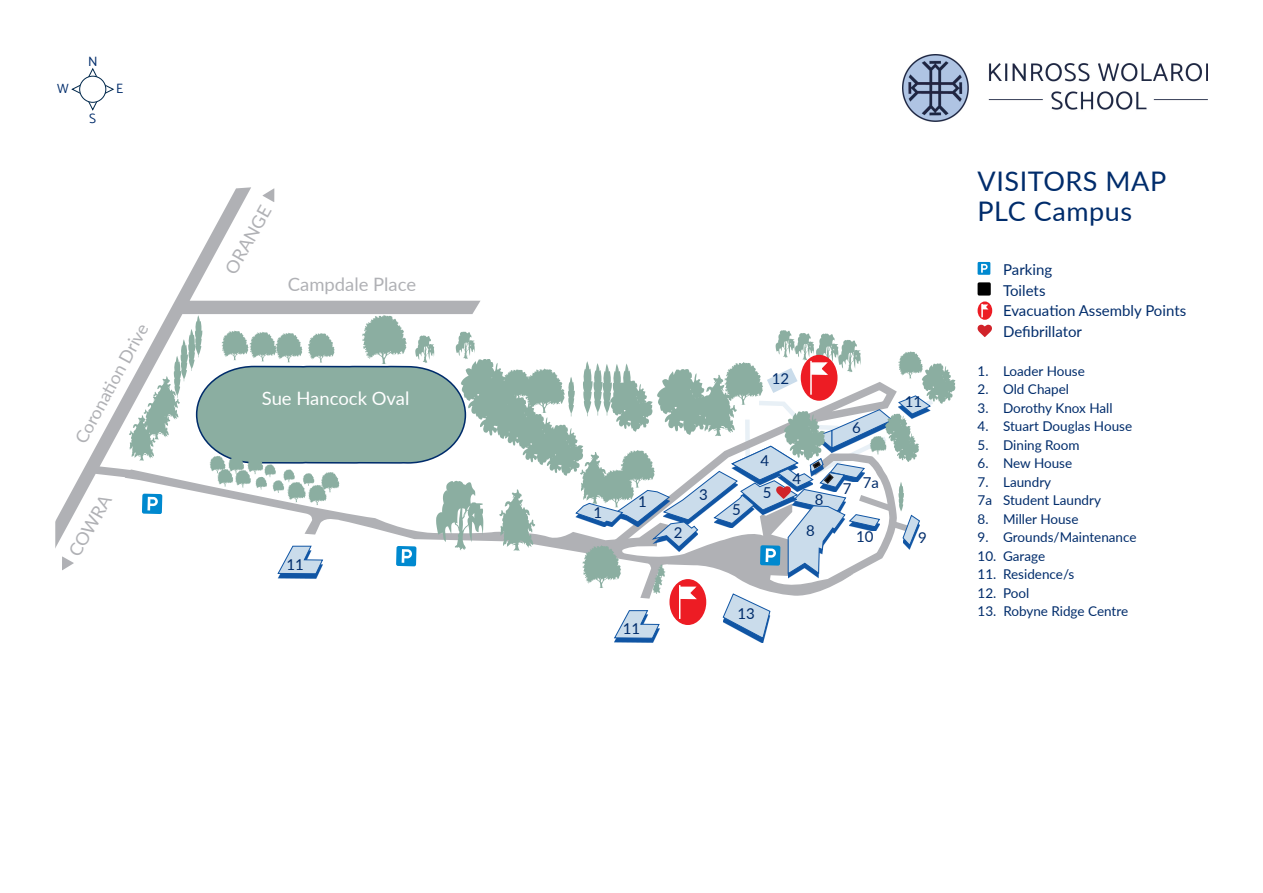
<style>
.page{position:relative;width:1263px;height:893px;background:#fff}
.page>*{position:absolute;margin:0;border:0;box-sizing:border-box;transform-origin:0 0}
.Heading_1{font:27px "Lato";letter-spacing:.02em;color:#002c6b}
.Heading_2{font:27px "Lato";letter-spacing:.02em;color:#002c6b}
.KWS_Label{font:18.45px "Lato";color:#fff}
.t1{font:18.45px "Lato";color:#b0b1b5}
.KWS_Labels__Roads{font:18px "Lato";color:#b0b1b5}
.KWS_Labels__Roads-2{font:17.7px "Lato";color:#b0b1b5}
.Map_Legend{font:15px "Lato";color:#002c6b}
.KWS_Label-2{font:15px "Lato";color:#002c6b}
.Map_Legend-2{font:13.5px "Lato";color:#002c6b}
.KWS_Label-3{font:13.5px "Catamaran";color:#002c6b}
</style>
<div class="page">
<svg style="left:55px;top:187px;width:426px;height:384px"></svg>
<svg style="left:262px;top:188px;width:12px;height:14px"></svg>
<svg style="left:62px;top:556px;width:12px;height:14px"></svg>
<div style="left:614px;top:615px;width:45px;height:28px;background:#1055a4"></div>
<svg style="left:754px;top:639px;width:11px;height:4px"></svg>
<svg style="left:129px;top:315px;width:826px;height:324px"></svg>
<svg style="left:977px;top:262px;width:13px;height:13px"></svg>
<div style="left:977px;top:282px;width:14px;height:14px;background:#000;border-radius:2px"></div>
<svg style="left:977px;top:325px;width:15px;height:12px"></svg>
<div style="left:978px;top:302px;width:13px;height:17px;background:#ed1c24;border-radius:50%"></div>
<div style="left:977px;top:301px;width:15px;height:19px;border:2px solid #ed1c24;border-radius:50%"></div>
<svg style="left:981px;top:304px;width:9px;height:13px"></svg>
<svg style="left:71px;top:68px;width:43px;height:43px"></svg>
<div style="left:80px;top:76px;width:26px;height:26px;background:#fff;border-radius:50%"></div>
<div style="left:79px;top:76px;width:27px;height:27px;border:1px solid #00284c;border-radius:50%"></div>
<img style="left:902px;top:54px;width:305px;height:67px">
<p class="KWS_Label-3" style="left:88px;top:53px;width:11px">N</p>
<p class="KWS_Label-3" style="left:57px;top:81px;width:13px">W</p>
<p class="KWS_Label-3" style="left:116px;top:81px;width:9px">E</p>
<p class="KWS_Label-3" style="left:89px;top:110px;width:8px">S</p>
<p class="KWS_Labels__Roads-2" style="left:69px;top:436px;width:135px;rotate:-62deg">Coronati on Drive</p>
<p class="KWS_Labels__Roads" style="left:62px;top:549px;width:70px;rotate:-61deg">COWRA</p>
<p class="KWS_Labels__Roads" style="left:219px;top:266px;width:77px;rotate:-61deg">ORANGE</p>
<p class="t1" style="left:288px;top:271px;width:130px">Campdale Place</p>
<p class="KWS_Label" style="left:262px;top:385px;width:149px">Sue Hancock Oval</p>
<p class="KWS_Label-2" style="left:286px;top:554px;width:19px">11</p>
<p class="KWS_Label-2" style="left:593px;top:502px;width:10px">1</p>
<p class="KWS_Label-2" style="left:638px;top:491px;width:10px">1</p>
<p class="KWS_Label-2" style="left:623px;top:617px;width:19px">11</p>
<p class="KWS_Label-2" style="left:674px;top:522px;width:10px">2</p>
<p class="KWS_Label-2" style="left:699px;top:484px;width:10px">3</p>
<p class="KWS_Label-2" style="left:772px;top:368px;width:19px">12</p>
<p class="KWS_Label-2" style="left:732px;top:499px;width:10px">5</p>
<p class="KWS_Label-2" style="left:760px;top:450px;width:10px">4</p>
<p class="KWS_Label-2" style="left:763px;top:482px;width:10px">5</p>
<p class="KWS_Label-2" style="left:792px;top:468px;width:10px">4</p>
<p class="KWS_Label-2" style="left:815px;top:488px;width:10px">8</p>
<p class="KWS_Label-2" style="left:806px;top:520px;width:10px">8</p>
<p class="KWS_Label-2" style="left:852px;top:416px;width:10px">6</p>
<p class="KWS_Label-2" style="left:843px;top:477px;width:10px">7</p>
<p class="KWS_Label-2" style="left:863px;top:472px;width:18px">7a</p>
<p class="KWS_Label-2" style="left:856px;top:526px;width:19px">10</p>
<p class="KWS_Label-2" style="left:737px;top:603px;width:19px">13</p>
<p class="KWS_Label-2" style="left:905px;top:391px;width:19px">11</p>
<p class="KWS_Label-2" style="left:918px;top:527px;width:10px">9</p>
<p class="Heading_1" style="left:977px;top:162px;width:190px">VISITORS MAP</p>
<p class="Heading_2" style="left:977px;top:192px;width:156px">PLC Campus</p>
<p class="Map_Legend" style="left:1003px;top:259px;width:51px">Parking</p>
<p class="Map_Legend" style="left:1003px;top:279px;width:44px">Toilets</p>
<p class="Map_Legend" style="left:1003px;top:300px;width:185px">Evacuation Assembly Points</p>
<p class="Map_Legend" style="left:1003px;top:321px;width:80px">Defibrillator</p>
<p class="Map_Legend-2" style="left:977px;top:361px;width:109px">1. Loader House</p>
<p class="Map_Legend-2" style="left:977px;top:379px;width:93px">2. Old Chapel</p>
<p class="Map_Legend-2" style="left:977px;top:398px;width:136px">3. Dorothy Knox Hall</p>
<p class="Map_Legend-2" style="left:977px;top:416px;width:156px">4. Stuart Douglas House</p>
<p class="Map_Legend-2" style="left:977px;top:435px;width:104px">5. Dining Room</p>
<p class="Map_Legend-2" style="left:977px;top:453px;width:96px">6. New House</p>
<p class="Map_Legend-2" style="left:977px;top:472px;width:75px">7. Laundry</p>
<p class="Map_Legend-2" style="left:977px;top:490px;width:125px">7a Student Laundry</p>
<p class="Map_Legend-2" style="left:977px;top:509px;width:103px">8. Miller House</p>
<p class="Map_Legend-2" style="left:977px;top:527px;width:161px">9. Grounds/Maintenance</p>
<p class="Map_Legend-2" style="left:977px;top:546px;width:69px">10. Garage</p>
<p class="Map_Legend-2" style="left:977px;top:565px;width:98px">11. Residence/s</p>
<p class="Map_Legend-2" style="left:977px;top:583px;width:53px">12. Pool</p>
<p class="Map_Legend-2" style="left:977px;top:602px;width:152px">13. Robyne Ridge Centre</p>
</div>
